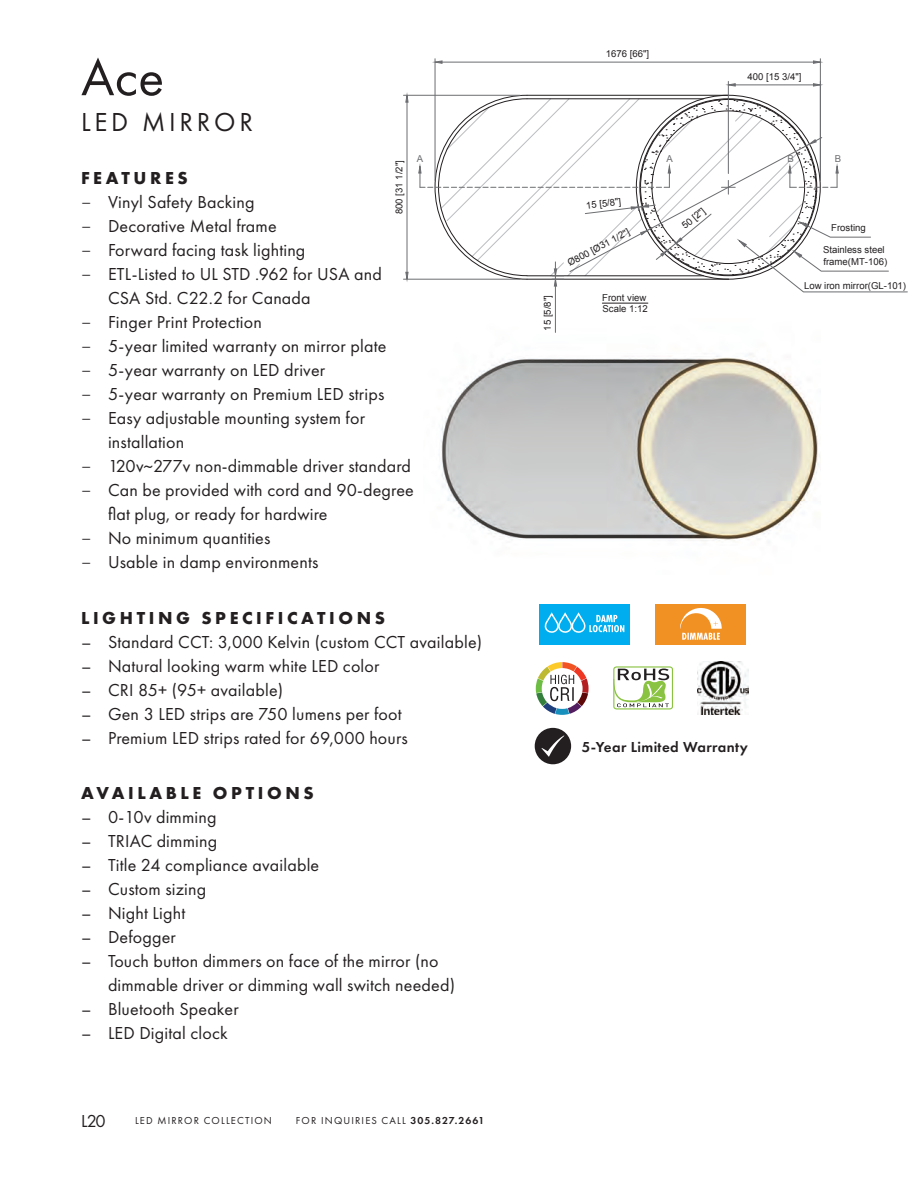
<style>
.page{position:relative;width:918px;height:1188px;background:#fff}
.page>*{position:absolute;margin:0;border:0;box-sizing:border-box;transform-origin:0 0}
.t1{font:54px "Futura PT";color:#231f20}
.t2{font:27px "Futura PT";letter-spacing:.14em;color:#231f20}
.t3{font:18px/24px "Futura PT";letter-spacing:.01em;color:#231f20}
.t4{font:700 18px "Futura PT";letter-spacing:.2em;color:#231f20}
.t5{font:600 15px "Futura PT";letter-spacing:.025em;color:#231f20}
.t6{font:10.5px "Futura PT";letter-spacing:.11em;color:#231f20}
.t7{font:9.6px/11.6px "Arial";color:#231f20}
.t8{font:9.6px "Arial";color:#6c6d70}
.s1{font-family:"Futura PT Cond"}
.s2{font-weight:600}
</style>
<div class="page">
<img style="left:441px;top:319px;width:380px;height:222px">
<hr style="left:435px;top:59px;width:1px;height:121px;background:#6c6d70">
<hr style="left:820px;top:59px;width:1px;height:121px;background:#6c6d70">
<hr style="left:442px;top:62px;width:371px;height:1px;background:#6c6d70">
<svg style="left:434px;top:60px;width:9px;height:4px"></svg>
<svg style="left:813px;top:60px;width:8px;height:4px"></svg>
<hr style="left:602px;top:303px;width:46px;height:1px;background:#231f20">
<hr style="left:404px;top:95px;width:116px;height:1px;background:#6c6d70">
<hr style="left:404px;top:279px;width:116px;height:1px;background:#6c6d70">
<hr style="left:407px;top:102px;width:1px;height:170px;background:#6c6d70">
<svg style="left:405px;top:95px;width:4px;height:8px"></svg>
<svg style="left:405px;top:272px;width:4px;height:8px"></svg>
<hr style="left:728px;top:81px;width:1px;height:93px;background:#6c6d70">
<hr style="left:735px;top:85px;width:78px;height:1px;background:#6c6d70">
<svg style="left:728px;top:83px;width:8px;height:4px"></svg>
<svg style="left:813px;top:83px;width:7px;height:4px"></svg>
<hr style="left:555px;top:286px;width:1px;height:46px;background:#6c6d70">
<svg style="left:418px;top:95px;width:490px;height:198px"></svg>
<div style="left:535px;top:728px;width:36px;height:36px;background:#231f20;border-radius:50%"></div>
<svg style="left:542px;top:735px;width:22px;height:22px"></svg>
<div style="left:656px;top:604px;width:90px;height:40px;background:#f29123"></div>
<svg style="left:680px;top:608px;width:42px;height:32px"></svg>
<div style="left:539px;top:604px;width:90px;height:40px;background:#00aeef"></div>
<svg style="left:544px;top:612px;width:80px;height:21px"></svg>
<svg style="left:613px;top:666px;width:60px;height:43px"></svg>
<svg style="left:536px;top:662px;width:53px;height:53px"></svg>
<img style="left:698px;top:661px;width:50px;height:53px">
<p class="t1" style="left:81px;top:45px;width:85px">Ace</p>
<p class="t2" style="left:81px;top:106px;width:174px">LED MIRROR</p>
<p class="t7" style="left:606px;top:48px;width:45px">1676 [66"]</p>
<p class="t7" style="left:748px;top:71px;width:55px">400 [15 3/4"]</p>
<p class="t8" style="left:417px;top:153px;width:8px">A</p>
<p class="t8" style="left:666px;top:153px;width:8px">A</p>
<p class="t8" style="left:788px;top:153px;width:8px">B</p>
<p class="t8" style="left:835px;top:153px;width:8px">B</p>
<p class="t7" style="left:393px;top:214px;width:55px;rotate:-90deg">800 [31 1/2"]</p>
<p class="t4" style="left:81px;top:166px;width:108px">FEATURES</p>
<p class="t3" style="left:81px;top:190px;width:175px"><span class="s1">–</span> Vinyl Safety Backing</p>
<p class="t3" style="left:81px;top:214px;width:197px"><span class="s1">–</span> Decorative Metal frame</p>
<p class="t3" style="left:81px;top:238px;width:226px"><span class="s1">–</span> Forward facing task lighting</p>
<p class="t3" style="left:108px;top:262px;width:275px;text-indent:-27px"><span class="s1">–</span> ETL-Listed to UL STD .962 for USA and<br>CSA Std. C22.2 for Canada</p>
<p class="t3" style="left:81px;top:310px;width:182px"><span class="s1">–</span> Finger Print Protection</p>
<p class="t3" style="left:81px;top:334px;width:307px"><span class="s1">–</span> 5-year limited warranty on mirror plate</p>
<p class="t3" style="left:81px;top:358px;width:246px"><span class="s1">–</span> 5-year warranty on LED driver</p>
<p class="t3" style="left:81px;top:382px;width:305px"><span class="s1">–</span> 5-year warranty on Premium LED strips</p>
<p class="t3" style="left:108px;top:406px;width:259px;text-indent:-27px"><span class="s1">–</span> Easy adjustable mounting system for installation</p>
<p class="t3" style="left:81px;top:454px;width:332px"><span class="s1">–</span> 120v~277v non-dimmable driver standard</p>
<p class="t3" style="left:108px;top:478px;width:307px;text-indent:-27px"><span class="s1">–</span> Can be provided with cord and 90-degree flat plug, or ready for hardwire</p>
<p class="t3" style="left:81px;top:526px;width:191px"><span class="s1">–</span> No minimum quantities</p>
<p class="t3" style="left:81px;top:550px;width:239px"><span class="s1">–</span> Usable in damp environments</p>
<p class="t4" style="left:81px;top:606px;width:306px">LIGHTING SPECIFICATIONS</p>
<p class="t3" style="left:81px;top:629px;width:403px">– Standard CCT: 3,000 Kelvin (custom CCT available)</p>
<p class="t3" style="left:81px;top:653px;width:300px">– Natural looking warm white LED color</p>
<p class="t3" style="left:81px;top:677px;width:204px">– CRI 85+ (95+ available)</p>
<p class="t3" style="left:81px;top:701px;width:322px">– Gen 3 LED strips are 750 lumens per foot</p>
<p class="t3" style="left:81px;top:725px;width:328px">– Premium LED strips rated for 69,000 hours</p>
<p class="t4" style="left:81px;top:782px;width:234px">AVAILABLE OPTIONS</p>
<p class="t3" style="left:81px;top:805px;width:137px">– 0-10v dimming</p>
<p class="t3" style="left:81px;top:829px;width:138px">– TRIAC dimming</p>
<p class="t3" style="left:81px;top:853px;width:240px">– Title 24 compliance available</p>
<p class="t3" style="left:81px;top:877px;width:127px">– Custom sizing</p>
<p class="t3" style="left:81px;top:901px;width:106px">– Night Light</p>
<p class="t3" style="left:81px;top:925px;width:96px">– Defogger</p>
<p class="t3" style="left:108px;top:949px;width:349px;text-indent:-27px">– Touch button dimmers on face of the mirror (no dimmable driver or dimming wall switch needed)</p>
<p class="t3" style="left:81px;top:997px;width:159px">– Bluetooth Speaker</p>
<p class="t3" style="left:81px;top:1021px;width:148px">– LED Digital clock</p>
<p class="t7" style="left:585px;top:200px;width:37px;rotate:-7deg">15 [5/8"]</p>
<p class="t7" style="left:679px;top:223px;width:29px;rotate:-40deg">50 [2"]</p>
<p class="t7" style="left:831px;top:222px;width:36px">Frosting</p>
<p class="t7" style="left:823px;top:244px;width:66px">Stainless steel frame(MT-106)</p>
<p class="t7" style="left:566px;top:258px;width:70px;rotate:-28deg">Ø800 [Ø31 1/2"]</p>
<p class="t7" style="left:804px;top:280px;width:104px">Low iron mirror(GL-101)</p>
<p class="t7" style="left:602px;top:292px;width:47px">Front view<br>Scale 1:12</p>
<p class="t7" style="left:542px;top:331px;width:37px;rotate:-90deg">15 [5/8"]</p>
<p class="t5" style="left:582px;top:737px;width:168px">5-Year Limited Warranty</p>
<p class="t3" style="left:81px;top:1109px;width:26px">L20</p>
<p class="t6" style="left:135px;top:1115px;width:138px">LED MIRROR COLLECTION</p>
<p class="t6" style="left:296px;top:1115px;width:190px">FOR INQUIRIES CALL <span class="s2">305.827.2661</span></p>
</div>
